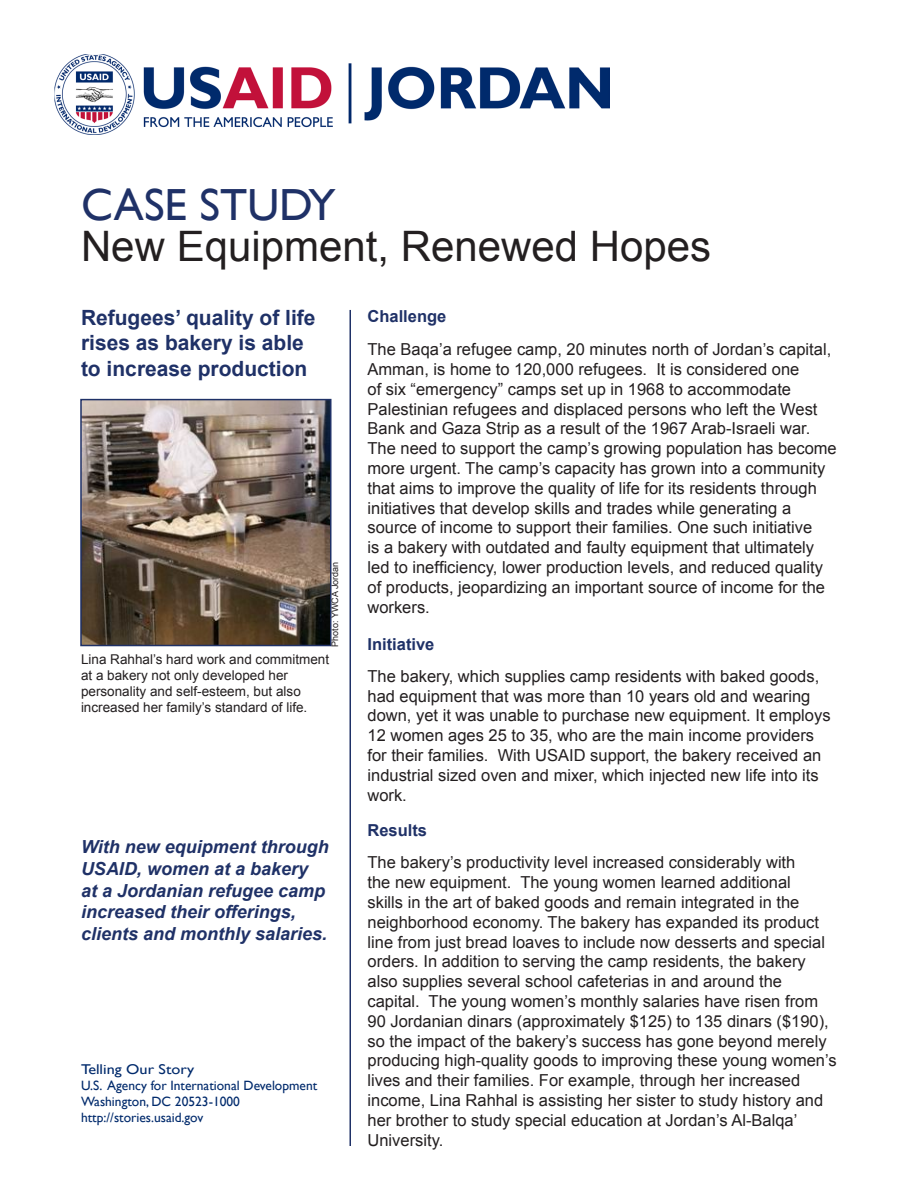
<style>
.page{position:relative;width:918px;height:1188px;background:#fff}
.page>*{position:absolute;margin:0;border:0;box-sizing:border-box;transform-origin:0 0}
.t1{font:45px "Gill Sans";color:#1f3167}
.t2{font:42px "Arial";color:#231f20}
.t3{font:700 21px/25.2px "Arial";color:#1f3167}
.t4{font:italic 700 18px/21.6px "Arial";color:#1f3167}
.t5{font:16.5px/19.8px "Arial";color:#231f20}
.t6{font:700 16.5px "Arial";color:#1f3167}
.t7{font:14.1px "Gill Sans";color:#002a6c;scale:1.14 1}
.t8{font:13.5px/16.2px "Arial";color:#231f20}
.t9{font:13.5px "Gill Sans";color:#002a6c}
.t10{font:9px "Arial";color:#231f20}
</style>
<div class="page">
<hr style="left:350px;top:310px;width:1px;height:836px;background:#1f3167">
<img style="left:83px;top:402px;width:246px;height:241px">
<div style="left:80px;top:399px;width:252px;height:247px;border:2px solid #1f3167"></div>
<img style="left:54px;top:54px;width:556px;height:81px">
<p class="t1" style="left:81px;top:179px;width:256px">CASE STUDY</p>
<p class="t2" style="left:81px;top:218px;width:632px">New Equipment, Renewed Hopes</p>
<p class="t3" style="left:81px;top:306px;width:236px">Refugees’ quality of life rises as bakery is able</p>
<p class="t3" style="left:81px;top:356px;width:228px">to increase production</p>
<p class="t10" style="left:329px;top:647px;width:86px;rotate:-90deg">Photo: YWCA Jordan</p>
<p class="t8" style="left:81px;top:651px;width:250px">Lina Rahhal’s hard work and commitment at a bakery not only developed her personality and self-esteem, but also increased her family’s standard of life.</p>
<p class="t4" style="left:81px;top:837px;width:249px">With new equipment through<br>USAID, women at a bakery<br>at a Jordanian refugee camp increased their offerings, clients and monthly salaries.</p>
<p class="t7" style="left:81px;top:1061px;width:101px">Telling Our Story</p>
<p class="t9" style="left:81px;top:1078px;width:238px">U.S. Agency for International Development</p>
<p class="t9" style="left:81px;top:1094px;width:161px">Washington, DC 20523-1000</p>
<p class="t9" style="left:81px;top:1110px;width:124px">http://stories.usaid.gov</p>
<p class="t6" style="left:368px;top:305px;width:80px">Challenge</p>
<p class="t5" style="left:368px;top:340px;width:471px">The Baqa’a refugee camp, 20 minutes north of Jordan’s capital, Amman, is home to 120,000 refugees. It is considered one<br>of six “emergency” camps set up in 1968 to accommodate Palestinian refugees and displaced persons who left the West Bank and Gaza Strip as a result of the 1967 Arab-Israeli war.<br>The need to support the camp’s growing population has become more urgent. The camp’s capacity has grown into a community that aims to improve the quality of life for its residents through initiatives that develop skills and trades while generating a source of income to support their families. One such initiative<br>is a bakery with outdated and faulty equipment that ultimately led to inefficiency, lower production levels, and reduced quality of products, jeopardizing an important source of income for the workers.</p>
<p class="t6" style="left:368px;top:633px;width:68px">Initiative</p>
<p class="t5" style="left:368px;top:666px;width:465px">The bakery, which supplies camp residents with baked goods, had equipment that was more than 10 years old and wearing down, yet it was unable to purchase new equipment. It employs 12 women ages 25 to 35, who are the main income providers for their families. With USAID support, the bakery received an industrial sized oven and mixer, which injected new life into its work.</p>
<p class="t6" style="left:368px;top:819px;width:61px">Results</p>
<p class="t5" style="left:368px;top:853px;width:471px">The bakery’s productivity level increased considerably with<br>the new equipment. The young women learned additional<br>skills in the art of baked goods and remain integrated in the neighborhood economy. The bakery has expanded its product line from just bread loaves to include now desserts and special orders. In addition to serving the camp residents, the bakery also supplies several school cafeterias in and around the capital. The young women’s monthly salaries have risen from 90 Jordanian dinars (approximately $125) to 135 dinars ($190), so the impact of the bakery’s success has gone beyond merely producing high-quality goods to improving these young women’s lives and their families. For example, through her increased income, Lina Rahhal is assisting her sister to study history and her brother to study special education at Jordan’s Al-Balqa’ University.</p>
</div>
